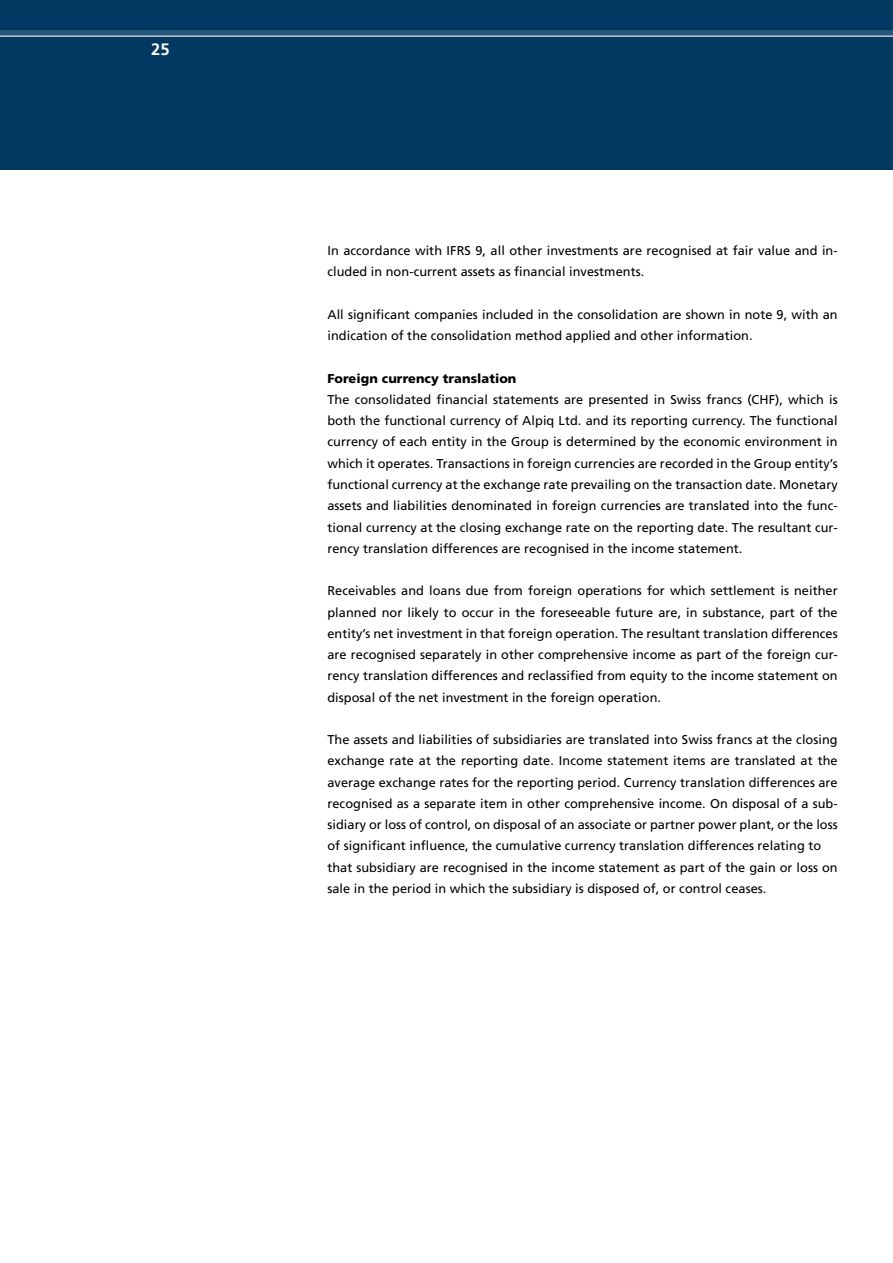
<style>
.page{position:relative;width:893px;height:1263px;background:#fff}
.page>*{position:absolute;margin:0;border:0;box-sizing:border-box;transform-origin:0 0}
.t1{font:700 16.5px "Frutiger LT Com";color:#fff}
.t2{font:12.75px/21.3px "Frutiger LT Com";letter-spacing:.005em;color:#000}
.t3{font:900 12.75px "Frutiger LT Com";letter-spacing:.005em;color:#000}
</style>
<div class="page">
<div style="left:0;top:0;width:893px;height:170px;background:#003a63"></div>
<hr style="left:0;top:36px;width:893px;height:1px;background:#fff">
<div style="left:0;top:30px;width:893px;height:6px;background:#26577a"></div>
<p class="t1" style="left:151px;top:40px;width:20px">25</p>
<p class="t2" style="left:327px;top:240px;width:512px">In accordance with IFRS 9, all other investments are recognised at fair value and in&shy;cluded in non-current assets as financial investments.</p>
<p class="t2" style="left:327px;top:304px;width:512px">All significant companies included in the consolidation are shown in note 9, with an indication of the consolidation method applied and other information.</p>
<p class="t3" style="left:327px;top:371px;width:191px">Foreign currency translation</p>
<p class="t2" style="left:327px;top:389px;width:512px;text-align:justify">The consolidated financial statements are presented in Swiss francs (CHF), which is both the functional currency of Alpiq Ltd. and its reporting currency. The functional currency of each entity in the Group is determined by the economic environment in which it operates. Transactions in foreign currencies are recorded in the Group entity’s functional currency at the exchange rate prevailing on the transaction date. Monetary assets and liabilities denominated in foreign currencies are translated into the func&shy;tional currency at the closing exchange rate on the reporting date. The resultant cur&shy;rency translation differences are recognised in the income statement.</p>
<p class="t2" style="left:327px;top:580px;width:512px;text-align:justify">Receivables and loans due from foreign operations for which settlement is neither planned nor likely to occur in the foreseeable future are, in substance, part of the entity’s net investment in that foreign operation. The resultant translation differences are recognised separately in other comprehensive income as part of the foreign cur&shy;rency translation differences and reclassified from equity to the income statement on disposal of the net investment in the foreign operation.</p>
<p class="t2" style="left:327px;top:729px;width:512px">The assets and liabilities of subsidiaries are translated into Swiss francs at the closing exchange rate at the reporting date. Income statement items are translated at the average exchange rates for the reporting period. Currency translation differences are recognised as a separate item in other comprehensive income. On disposal of a sub&shy;sidiary or loss of control, on disposal of an associate or partner power plant, or the loss of significant influence, the cumulative currency translation differences relating to that subsidiary are recognised in the income statement as part of the gain or loss on sale in the period in which the subsidiary is disposed of, or control ceases.</p>
</div>
